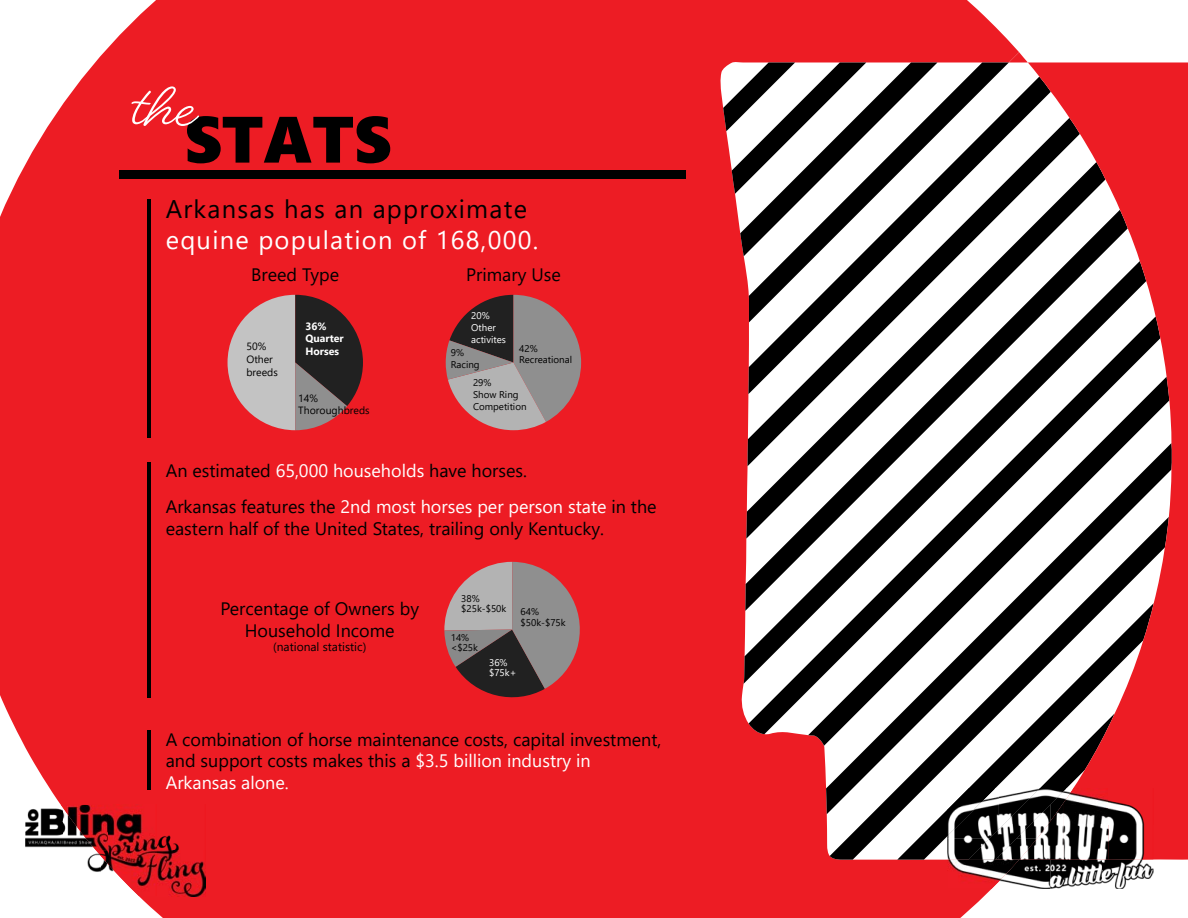
<style>
.page{position:relative;width:1188px;height:918px;background:#fff}
.page>*{position:absolute;margin:0;border:0;box-sizing:border-box;transform-origin:0 0}
.t1{font:700 71.1px "Beloved Script";color:#fff}
.t2{font:65.4px "Segoe UI Black";color:#000}
.t3{font:25.5px "Segoe UI";letter-spacing:.05em;color:#fff}
.t4{font:25.5px "Segoe UI";letter-spacing:.05em;color:#000}
.t5{font:18px/21.6px "Segoe UI";color:#000}
.t6{font:12px "Segoe UI";color:#000}
.t7{font:10.5px/12.6px "Segoe UI";color:#000}
.t8{font:700 10.5px/12.6px "Segoe UI";color:#fff}
.t9{font:9.75px/11.7px "Segoe UI";color:#000}
.t10{font:9.75px/11.7px "Segoe UI";color:#fff}
.s1{color:#fff}
</style>
<div class="page">
<div style="left:0;top:0;width:1019px;height:918px;background:#ed1c24"></div>
<svg style="left:1009px;top:52px;width:19px;height:10px"></svg>
<svg style="left:723px;top:62px;width:214px;height:194px"></svg>
<svg style="left:748px;top:77px;width:271px;height:317px"></svg>
<svg style="left:749px;top:316px;width:270px;height:418px"></svg>
<svg style="left:808px;top:377px;width:211px;height:369px"></svg>
<svg style="left:826px;top:443px;width:193px;height:371px"></svg>
<svg style="left:830px;top:517px;width:189px;height:343px"></svg>
<svg style="left:897px;top:603px;width:122px;height:257px"></svg>
<svg style="left:968px;top:713px;width:51px;height:75px"></svg>
<svg style="left:1019px;top:62px;width:169px;height:798px"></svg>
<div style="left:119px;top:170px;width:567px;height:9px;background:#000"></div>
<hr style="left:147px;top:200px;width:4px;height:238px;background:#000">
<hr style="left:147px;top:462px;width:4px;height:236px;background:#000">
<hr style="left:147px;top:730px;width:4px;height:60px;background:#000">
<svg style="left:228px;top:295px;width:135px;height:135px;background:#986b6d"></svg>
<svg style="left:444px;top:562px;width:145px;height:144px;background:#a05e61"></svg>
<svg style="left:446px;top:295px;width:135px;height:135px;background:#9a6d6f"></svg>
<img style="left:25px;top:805px;width:38px;height:91px">
<img style="left:63px;top:851px;width:38px;height:45px">
<img style="left:101px;top:865px;width:8px;height:31px">
<img style="left:61px;top:805px;width:144px;height:46px">
<img style="left:96px;top:850px;width:13px;height:15px">
<img style="left:109px;top:850px;width:96px;height:46px">
<img style="left:947px;top:788px;width:103px;height:101px">
<img style="left:1050px;top:860px;width:103px;height:29px">
<img style="left:947px;top:860px;width:72px;height:29px">
<img style="left:947px;top:788px;width:48px;height:48px">
<img style="left:1004px;top:811px;width:13px;height:13px">
<img style="left:1017px;top:788px;width:47px;height:36px">
<img style="left:968px;top:824px;width:185px;height:36px">
<img style="left:1017px;top:824px;width:14px;height:13px">
<img style="left:1048px;top:802px;width:16px;height:22px">
<img style="left:1064px;top:788px;width:89px;height:36px">
<h1 class="t1" style="left:133px;top:58px;width:66px">the</h1>
<h2 class="t2" style="left:184px;top:92px;width:208px">STATS</h2>
<h3 class="t4" style="left:166px;top:185px;width:363px">Arkansas has an approximate</h3>
<h3 class="t3" style="left:166px;top:216px;width:374px">equine population of 168,000.</h3>
<p class="t5" style="left:251px;top:262px;width:90px">Breed Type</p>
<p class="t5" style="left:466px;top:262px;width:96px">Primary Use</p>
<p class="t7" style="left:246px;top:340px;width:33px">50%<br>Other breeds</p>
<p class="t8" style="left:305px;top:319px;width:40px">36%<br>Quarter<br>Horses</p>
<p class="t7" style="left:298px;top:391px;width:73px">14%<br>Thoroughbreds</p>
<p class="t10" style="left:471px;top:309px;width:36px">20%<br>Other activites</p>
<p class="t9" style="left:451px;top:346px;width:30px">9%<br>Racing</p>
<p class="t9" style="left:519px;top:342px;width:54px">42%<br>Recreational</p>
<p class="t9" style="left:473px;top:376px;width:55px">29%<br>Show Ring<br>Competition</p>
<p class="t5" style="left:166px;top:450px;width:492px;line-height:36.6px">An estimated <span class="s1">65,000 households</span> have horses.<br>Arkansas features the <span class="s1">2nd most horses per person state</span> in the</p>
<p class="t5" style="left:166px;top:516px;width:440px">eastern half of the United States, trailing only Kentucky.</p>
<p class="t5" style="left:220px;top:597px;width:200px;text-align:center">Percentage of Owners by<br>Household Income</p>
<p class="t6" style="left:273px;top:636px;width:95px">(national statistic)</p>
<p class="t9" style="left:461px;top:592px;width:47px;line-height:10.5px">38% $25k-$50k</p>
<p class="t9" style="left:451px;top:631px;width:29px;line-height:10.5px">14% &lt;$25k</p>
<p class="t10" style="left:489px;top:656px;width:29px;line-height:10.5px">36% $75k+</p>
<p class="t9" style="left:521px;top:606px;width:47px;line-height:10.5px">64% $50k-$75k</p>
<p class="t5" style="left:166px;top:727px;width:497px">A combination of horse maintenance costs, capital investment, and support costs makes this a <span class="s1">$3.5 billion industry in<br>Arkansas alone.</span></p>
</div>
